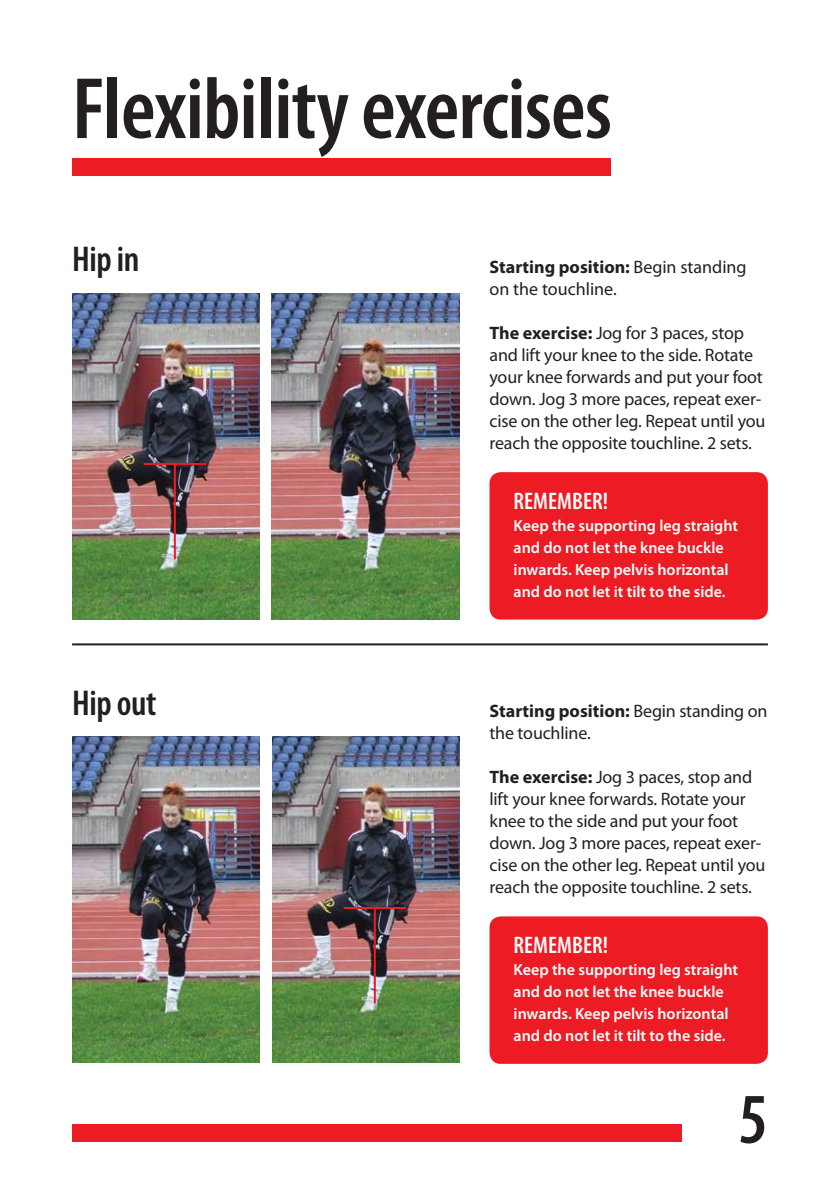
<style>
.page{position:relative;width:840px;height:1191px;background:#fff}
.page>*{position:absolute;margin:0;border:0;box-sizing:border-box;transform-origin:0 0}
.t1{font:600 condensed 88px "Myriad Pro";letter-spacing:-.01em;color:#231f20}
.t2{font:600 condensed 72px "Myriad Pro";color:#231f20}
.t3{font:600 condensed 36px "Myriad Pro";letter-spacing:-.01em;color:#231f20}
.t4{font:600 condensed 24px "Myriad Pro";color:#fff}
.t5{font:18px/22px "Myriad Pro";letter-spacing:-.01em;color:#231f20}
.t6{font:600 16px/22px "Myriad Pro";color:#fff}
.s1{font-weight:700}
</style>
<div class="page">
<div style="left:72px;top:1124px;width:609px;height:18px;background:#ed1c24"></div>
<img style="left:272px;top:736px;width:187px;height:326px">
<img style="left:341px;top:906px;width:67px;height:99px">
<img style="left:72px;top:736px;width:188px;height:326px">
<div style="left:72px;top:159px;width:538px;height:17px;background:#ed1c24"></div>
<img style="left:72px;top:293px;width:187px;height:326px">
<img style="left:272px;top:293px;width:187px;height:326px">
<div style="left:489px;top:472px;width:278px;height:147px;background:#ed1c24;border-radius:11px"></div>
<div style="left:489px;top:916px;width:278px;height:147px;background:#ed1c24;border-radius:11px"></div>
<hr style="left:72px;top:643px;width:695px;height:2px;background:#231f20">
<img style="left:142px;top:462px;width:66px;height:99px">
<h1 class="t1" style="left:72px;top:75px;width:541px">Flexibility exercises</h1>
<h3 class="t3" style="left:72px;top:245px;width:69px">Hip in</h3>
<h3 class="t3" style="left:72px;top:689px;width:86px">Hip out</h3>
<p class="t5" style="left:489px;top:258px;width:258px"><span class="s1">Starting position:</span> Begin standing on the touchline.</p>
<p class="t5" style="left:489px;top:324px;width:277px"><span class="s1">The exercise:</span> Jog for 3 paces, stop and lift your knee to the side. Rotate your knee forwards and put your foot down. Jog 3 more paces, repeat exer&shy;cise on the other leg. Repeat until you reach the opposite touchline. 2 sets.</p>
<h3 class="t4" style="left:513px;top:491px;width:96px">REMEMBER!</h3>
<p class="t6" style="left:513px;top:516px;width:226px">Keep the supporting leg straight and do not let the knee buckle inwards. Keep pelvis horizontal and do not let it tilt to the side.</p>
<p class="t5" style="left:489px;top:702px;width:279px"><span class="s1">Starting position:</span> Begin standing on the touchline.</p>
<p class="t5" style="left:489px;top:768px;width:277px"><span class="s1">The exercise:</span> Jog 3 paces, stop and lift your knee forwards. Rotate your knee to the side and put your foot down. Jog 3 more paces, repeat exer&shy;cise on the other leg. Repeat until you reach the opposite touchline. 2 sets.</p>
<h3 class="t4" style="left:513px;top:935px;width:96px">REMEMBER!</h3>
<p class="t6" style="left:513px;top:960px;width:226px">Keep the supporting leg straight and do not let the knee buckle inwards. Keep pelvis horizontal and do not let it tilt to the side.</p>
<h2 class="t2" style="left:738px;top:1091px;width:31px">5</h2>
</div>
